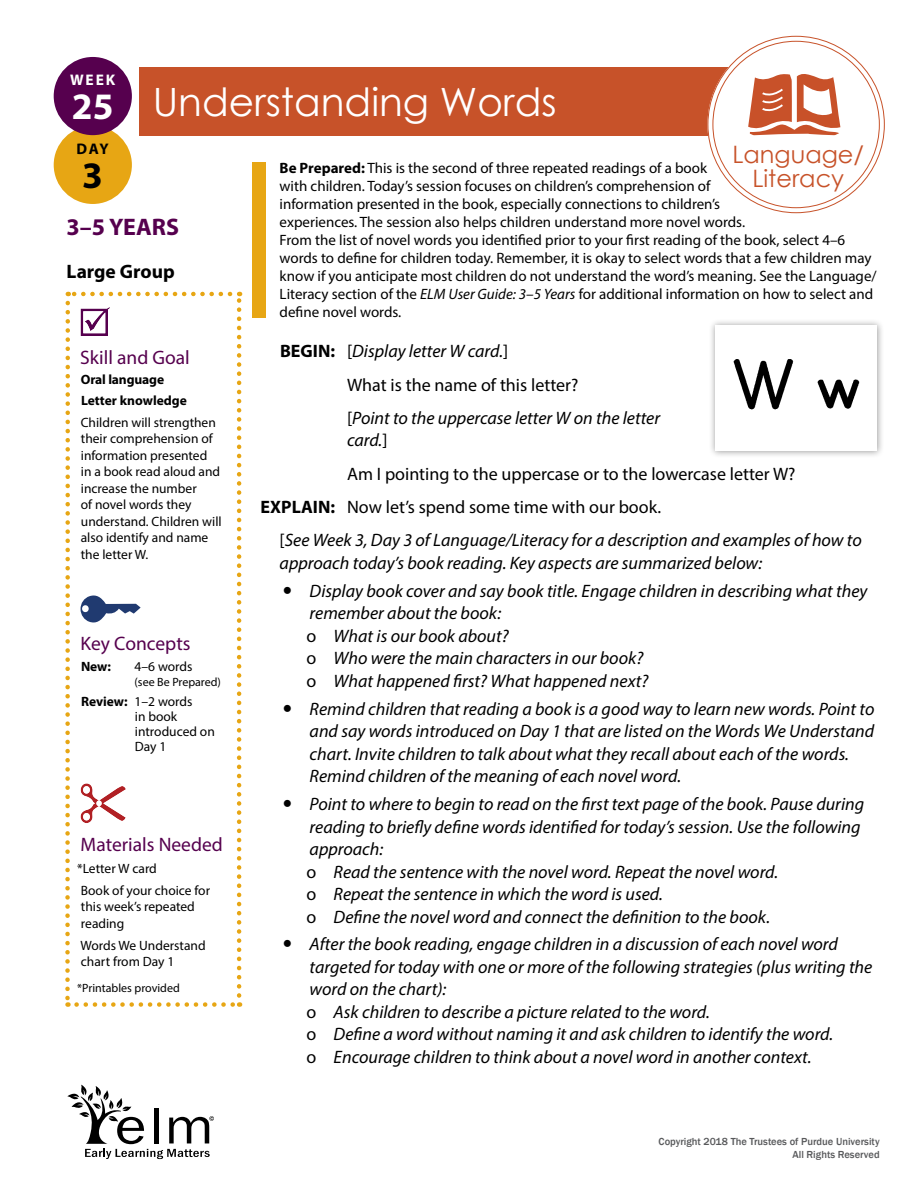
<style>
.page{position:relative;width:918px;height:1188px;background:#fff}
.page>*{position:absolute;margin:0;border:0;box-sizing:border-box;transform-origin:0 0}
._1-01_Domain_Lg_LL{font:39px "Century Gothic";color:#fff}
.t1{font:700 37.5px "Myriad Pro";color:#fff}
.t2{font:700 37.5px "Myriad Pro";color:#000}
._1-01_Domain_Lg_LL-2{font:24px/24px "Century Gothic";color:#c75229;text-align:center}
.t3{font:700 24px "Myriad Pro";color:#56004e}
.t4{font:19.5px "Myriad Pro";color:#56004e}
.t5{font:700 19.5px "Myriad Pro";color:#000}
.t6{font:italic 18px/22.5px "Myriad Pro";color:#000}
.t7{font:18px "Myriad Pro";color:#000}
.t8{font:700 15.45px "Myriad Pro";color:#fff}
.t9{font:700 15.45px "Myriad Pro";color:#000}
._3-01_Be_Prepared_1{font:15px/18px "Myriad Pro";color:#000}
._2-05_Sidebar_Body{font:13.5px/16.5px "Myriad Pro";color:#000}
._2-03_Key_Concepts_1{font:13.5px/15px "Myriad Pro";color:#000}
._2-03_Key_Concepts_1-2{font:700 13.5px/20.4px "Myriad Pro";letter-spacing:-.005em;color:#000}
._2-06_Printable{font:12px "Myriad Pro";color:#000}
._2-03_Key_Concepts_1-3{font:12px "Myriad Pro";color:#000}
.t10{font:500 10.5px/12.6px "Franklin Gothic";color:#58595b;text-align:right}
.s1{font-weight:700}
.s2{font-style:italic}
.s3{font-weight:700;font-style:normal}
.s4{font-style:normal}
</style>
<div class="page">
<div style="left:140px;top:68px;width:592px;height:68px;background:#c75229"></div>
<div style="left:54px;top:126px;width:78px;height:78px;background:#e7a614;border-radius:50%"></div>
<div style="left:54px;top:57px;width:78px;height:78px;background:#56004e;border-radius:50%"></div>
<div style="left:710px;top:39px;width:172px;height:171px;background:#fff;border-radius:50%"></div>
<div style="left:707px;top:36px;width:178px;height:177px;border:6px solid #fff;border-radius:50%"></div>
<svg style="left:748px;top:74px;width:92px;height:61px"></svg>
<svg style="left:81px;top:307px;width:29px;height:29px"></svg>
<svg style="left:81px;top:596px;width:60px;height:27px"></svg>
<svg style="left:81px;top:783px;width:45px;height:40px"></svg>
<svg style="left:77px;top:1002px;width:163px;height:5px"></svg>
<svg style="left:237px;top:292px;width:4px;height:704px"></svg>
<svg style="left:68px;top:292px;width:162px;height:4px"></svg>
<svg style="left:65px;top:303px;width:5px;height:704px"></svg>
<div style="left:708px;top:319px;width:177px;height:139px;background:#000;opacity:.4"></div>
<img style="left:716px;top:326px;width:162px;height:125px">
<div style="left:253px;top:162px;width:13px;height:155px;background:#e7a614"></div>
<svg style="left:68px;top:1085px;width:146px;height:74px"></svg>
<p class="t8" style="left:70px;top:69px;width:47px">WEEK</p>
<h2 class="t1" style="left:72px;top:82px;width:43px">25</h2>
<p class="t9" style="left:77px;top:138px;width:34px">DAY</p>
<h2 class="t2" style="left:82px;top:151px;width:22px">3</h2>
<h1 class="_1-01_Domain_Lg_LL" style="left:153px;top:74px;width:405px">Understanding Words</h1>
<h1 class="_1-01_Domain_Lg_LL-2" style="left:733px;top:142px;width:133px">Language/<br>Literacy</h1>
<p class="_3-01_Be_Prepared_1" style="left:280px;top:159px;width:599px"><span class="s1">Be Prepared:</span> This is the second of three repeated readings of a book<br>with children. Today’s session focuses on children’s comprehension of<br>information presented in the book, especially connections to children’s<br>experiences. The session also helps children understand more novel words.<br>From the list of novel words you identified prior to your first reading of the book, select 4–6 words to define for children today. Remember, it is okay to select words that a few children may know if you anticipate most children do not understand the word’s meaning. See the Language/ Literacy section of the <span class="s2">ELM User Guide: 3–5 Years</span> for additional information on how to select and define novel words.</p>
<p class="t6" style="left:280px;top:340px;width:230px"><span class="s3">BEGIN:</span> <span class="s4">[</span>Display letter W card.<span class="s4">]</span></p>
<p class="t7" style="left:347px;top:373px;width:233px">What is the name of this letter?</p>
<p class="t6" style="left:347px;top:406px;width:315px"><span class="s4">[</span>Point to the uppercase letter W on the letter card.<span class="s4">]</span></p>
<p class="t7" style="left:347px;top:463px;width:450px">Am I pointing to the uppercase or to the lowercase letter W?</p>
<p class="t7" style="left:261px;top:496px;width:402px"><span class="s1">EXPLAIN:</span> Now let’s spend some time with our book.</p>
<p class="t6" style="left:280px;top:529px;width:584px"><span class="s4">[</span>See Week 3, Day 3 of Language/Literacy for a description and examples of how to approach today’s book reading. Key aspects are summarized below:</p>
<p class="t6" style="left:310px;top:579px;width:559px">Display book cover and say book title. Engage children in describing what they remember about the book:</p>
<p class="t6" style="left:307px;top:624px;width:204px"><span class="s4">o</span> What is our book about?</p>
<p class="t6" style="left:307px;top:647px;width:338px"><span class="s4">o</span> Who were the main characters in our book?</p>
<p class="t6" style="left:307px;top:669px;width:343px"><span class="s4">o</span> What happened first? What happened next?</p>
<p class="t6" style="left:310px;top:697px;width:566px">Remind children that reading a book is a good way to learn new words. Point to and say words introduced on Day 1 that are listed on the Words We Understand chart. Invite children to talk about what they recall about each of the words.<br>Remind children of the meaning of each novel word.</p>
<p class="t6" style="left:310px;top:792px;width:556px">Point to where to begin to read on the first text page of the book. Pause during reading to briefly define words identified for today’s session. Use the following approach:</p>
<p class="t6" style="left:307px;top:860px;width:473px"><span class="s4">o</span> Read the sentence with the novel word. Repeat the novel word.</p>
<p class="t6" style="left:307px;top:882px;width:358px"><span class="s4">o</span> Repeat the sentence in which the word is used.</p>
<p class="t6" style="left:307px;top:905px;width:465px"><span class="s4">o</span> Define the novel word and connect the definition to the book.</p>
<p class="t6" style="left:310px;top:933px;width:564px">After the book reading, engage children in a discussion of each novel word targeted for today with one or more of the following strategies (plus writing the word on the chart):</p>
<p class="t6" style="left:307px;top:1000px;width:405px"><span class="s4">o</span> Ask children to describe a picture related to the word.</p>
<p class="t6" style="left:307px;top:1023px;width:528px"><span class="s4">o</span> Define a word without naming it and ask children to identify the word.</p>
<p class="t6" style="left:307px;top:1045px;width:507px"><span class="s4">o</span> Encourage children to think about a novel word in another context.</p>
<h2 class="t3" style="left:67px;top:212px;width:114px">3–5 YEARS</h2>
<h2 class="t5" style="left:67px;top:259px;width:110px">Large Group</h2>
<h3 class="t4" style="left:80px;top:345px;width:111px">Skill and Goal</h3>
<h4 class="_2-03_Key_Concepts_1-2" style="left:81px;top:369px;width:108px">Oral language<br>Letter knowledge</h4>
<p class="_2-05_Sidebar_Body" style="left:81px;top:414px;width:142px">Children will strengthen their comprehension of information presented<br>in a book read aloud and increase the number<br>of novel words they understand. Children will also identify and name the letter W.</p>
<h3 class="t4" style="left:81px;top:632px;width:111px">Key Concepts</h3>
<p class="_2-03_Key_Concepts_1-2" style="left:81px;top:656px;width:32px">New:</p>
<p class="_2-03_Key_Concepts_1" style="left:135px;top:659px;width:59px">4–6 words</p>
<p class="_2-03_Key_Concepts_1-3" style="left:135px;top:674px;width:88px">(see Be Prepared)</p>
<p class="_2-03_Key_Concepts_1" style="left:135px;top:694px;width:81px;text-indent:-54px"><span class="s1">Review:</span> 1–2 words<br>in book introduced on<br>Day 1</p>
<h3 class="t4" style="left:81px;top:833px;width:144px">Materials Needed</h3>
<p class="_2-05_Sidebar_Body" style="left:77px;top:860px;width:81px">*Letter W card</p>
<p class="_2-05_Sidebar_Body" style="left:81px;top:882px;width:131px">Book of your choice for this week’s repeated reading</p>
<p class="_2-05_Sidebar_Body" style="left:81px;top:937px;width:127px">Words We Understand chart from Day 1</p>
<p class="_2-06_Printable" style="left:77px;top:980px;width:104px">*Printables provided</p>
<p class="t10" style="left:659px;top:1136px;width:223px">Copyright 2018 The Trustees of Purdue University<br>All Rights Reserved</p>
</div>
